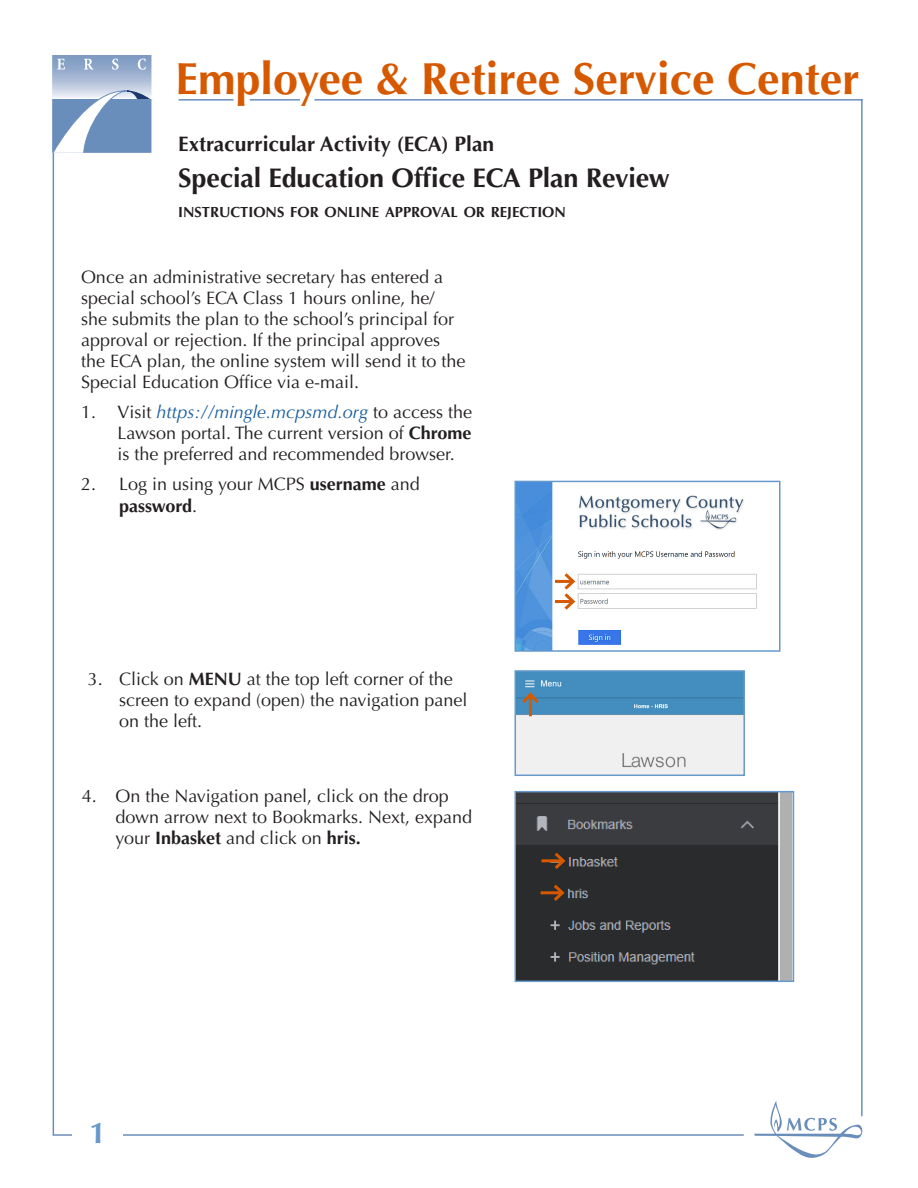
<style>
.page{position:relative;width:918px;height:1188px;background:#fff}
.page>*{position:absolute;margin:0;border:0;box-sizing:border-box;transform-origin:0 0}
.t1{font:700 45px "Optima LT Std";color:#d65900}
.t2{font:700 30px "Optima LT Std";color:#69c}
.t3{font:700 27px "Optima LT Std";letter-spacing:-.005em;color:#231f20}
.t4{font:700 21px "Optima LT Std";color:#231f20}
.t5{font:18px/21px "Optima LT Std";color:#231f20}
.t6{font:700 14.7px "Optima LT Std";color:#231f20}
.s1{font-style:italic;color:#175d9e}
.s2{font-weight:700}
</style>
<div class="page">
<hr style="left:53px;top:55px;width:1px;height:1080px;background:#6a8ebc">
<hr style="left:179px;top:99px;width:55px;height:2px;background:#6a8ebc">
<hr style="left:250px;top:99px;width:50px;height:2px;background:#6a8ebc">
<hr style="left:315px;top:99px;width:548px;height:2px;background:#6a8ebc">
<hr style="left:861px;top:99px;width:2px;height:1017px;background:#6a8ebc">
<hr style="left:53px;top:1134px;width:691px;height:2px;background:#6a8ebc">
<svg style="left:754px;top:1101px;width:108px;height:57px"></svg>
<svg style="left:53px;top:55px;width:99px;height:97px;background:#98afcf"></svg>
<div style="left:73px;top:1107px;width:50px;height:51px;background:#fff"></div>
<img style="left:518px;top:673px;width:224px;height:100px">
<div style="left:515px;top:670px;width:230px;height:106px;border:2px solid #69c"></div>
<img style="left:518px;top:794px;width:273px;height:185px">
<div style="left:515px;top:791px;width:279px;height:191px;border:2px solid #69c"></div>
<hr style="left:541px;top:891px;width:21px;height:3px;background:#d65900">
<svg style="left:551px;top:881px;width:16px;height:23px"></svg>
<hr style="left:542px;top:859px;width:21px;height:3px;background:#d65900">
<svg style="left:551px;top:850px;width:17px;height:22px"></svg>
<hr style="left:529px;top:694px;width:3px;height:22px;background:#d65900">
<svg style="left:519px;top:690px;width:23px;height:16px"></svg>
<img style="left:518px;top:484px;width:239px;height:165px">
<div style="left:515px;top:481px;width:266px;height:171px;border:2px solid #69c"></div>
<hr style="left:555px;top:580px;width:18px;height:3px;background:#d65900">
<hr style="left:555px;top:600px;width:18px;height:3px;background:#d65900">
<svg style="left:561px;top:570px;width:17px;height:43px"></svg>
<h1 class="t1" style="left:176px;top:53px;width:686px">Employee &amp; Retiree Service Center</h1>
<p class="t4" style="left:178px;top:132px;width:318px">Extracurricular Activity (ECA) Plan</p>
<h3 class="t3" style="left:178px;top:162px;width:493px">Special Education Office ECA Plan Review</h3>
<p class="t6" style="left:178px;top:203px;width:389px">INSTRUCTIONS FOR ONLINE APPROVAL OR REJECTION</p>
<p class="t5" style="left:81px;top:267px;width:386px">Once an administrative secretary has entered a special school’s ECA Class 1 hours online, he/<br>she submits the plan to the school’s principal for approval or rejection. If the principal approves the ECA plan, the online system will send it to the Special Education Office via e-mail.</p>
<p class="t5" style="left:117px;top:402px;width:356px;text-align:justify;text-indent:-36px">1. Visit <span class="s1">https://mingle.mcpsmd.org</span> to access the Lawson portal. The current version of <span class="s2">Chrome </span>is the preferred and recommended browser.</p>
<p class="t5" style="left:119px;top:473px;width:302px;line-height:21.6px;text-indent:-38px">2. Log in using your MCPS <span class="s2">username</span> and <span class="s2">password</span>.</p>
<p class="t5" style="left:119px;top:668px;width:350px;text-indent:-31px">3. Click on <span class="s2">MENU</span> at the top left corner of the screen to expand (open) the navigation panel on the left.</p>
<p class="t5" style="left:116px;top:786px;width:358px;text-indent:-34px">4. On the Navigation panel, click on the drop down arrow next to Bookmarks. Next, expand your <span class="s2">Inbasket</span> and click on <span class="s2">hris.</span></p>
<h2 class="t2" style="left:90px;top:1116px;width:18px">1</h2>
</div>
